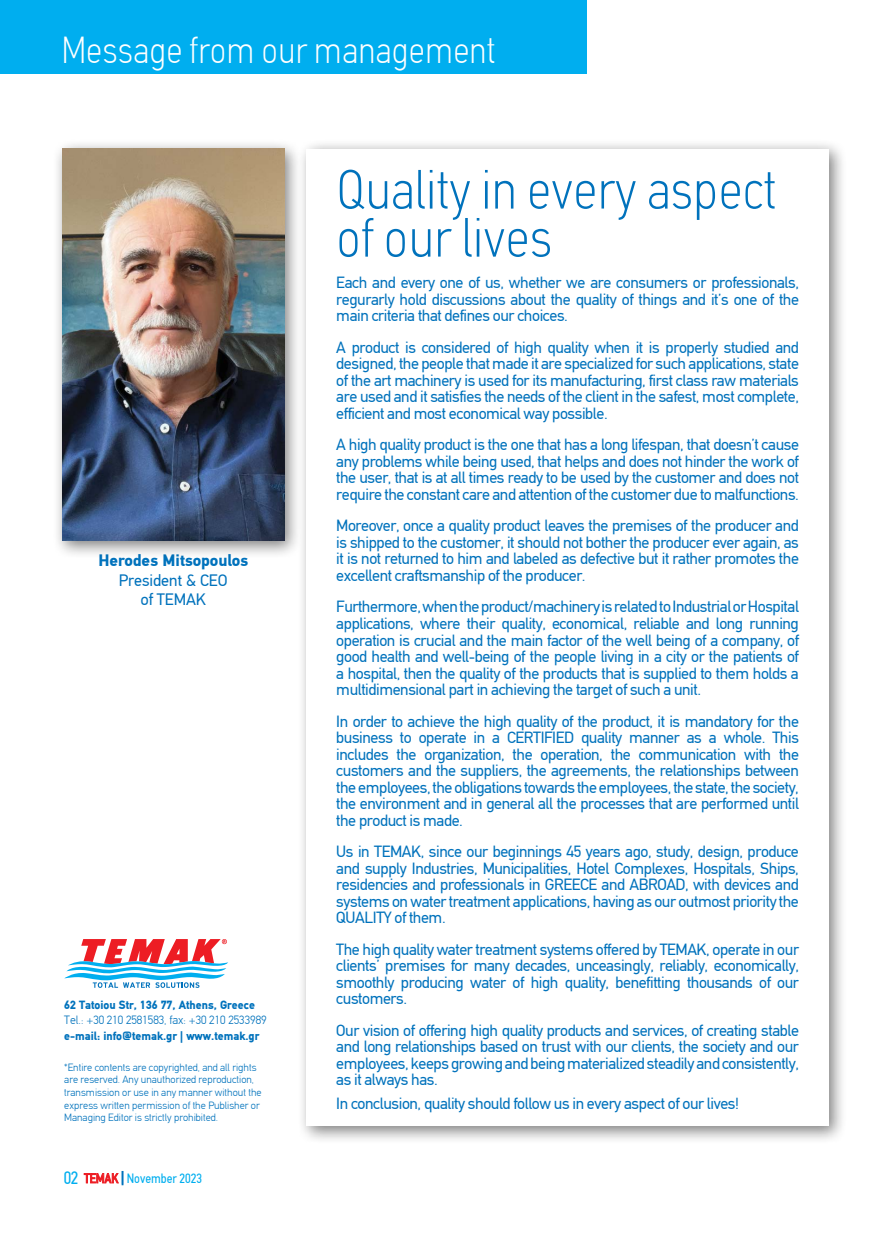
<style>
.page{position:relative;width:893px;height:1234px;background:#fff}
.page>*{position:absolute;margin:0;border:0;box-sizing:border-box;transform-origin:0 0}
.t1{font:100 condensed 55.5px/48px "PF Din Text";color:#0072bc}
.t2{font:100 condensed 37.5px "PF Din Text";color:#fff}
.t3{font:16.5px/19.5px "PF Din Text Pro";letter-spacing:-.005em;color:#0072bc;text-align:center}
.t4{font:700 16.5px "PF Din Text Pro";letter-spacing:-.005em;color:#0072bc}
.t5{font:16.2px/16.5px "PF Din Text";letter-spacing:-.025em;color:#0072bc;text-align:justify}
.t6{font:13.5px "PF Din Text Condensed";color:#00aeef}
.t7{font:900 12px "PF Din Text";color:#0072bc}
.t8{font:300 12px "PF Din Text";color:#0072bc}
.t9{font:300 10.5px/12.6px "PF Din Text";color:#0072bc}
.s1{font-size:18px}
.s2{color:#ed1d24}
.s3{color:#0072bc}
</style>
<div class="page">
<svg style="left:84px;top:1171px;width:39px;height:13px"></svg>
<div style="left:0;top:0;width:587px;height:73px;background:#00aeef"></div>
<div style="left:297px;top:139px;width:550px;height:1004px;background:#000;opacity:.5"></div>
<div style="left:306px;top:149px;width:523px;height:976px;background:#fff"></div>
<div style="left:53px;top:139px;width:250px;height:419px;background:#000;opacity:.5"></div>
<img style="left:62px;top:149px;width:222px;height:391px">
<svg style="left:64px;top:939px;width:164px;height:48px"></svg>
<h2 class="t2" style="left:61px;top:28px;width:435px">Message from our management</h2>
<p class="t4" style="left:98px;top:550px;width:151px">Herodes Mitsopoulos</p>
<p class="t3" style="left:119px;top:570px;width:110px">President &amp; CEO of TEMAK</p>
<p class="t7" style="left:64px;top:997px;width:192px">62 Tatoiou Str, 136 77, Athens, Greece</p>
<p class="t8" style="left:64px;top:1012px;width:204px">Tel.: +30 210 2581583, fax: +30 210 2533989</p>
<p class="t7" style="left:64px;top:1028px;width:197px">e-mail: info@temak.gr | www.temak.gr</p>
<p class="t9" style="left:64px;top:1060px;width:199px">*Entire contents are copyrighted, and all rights are reserved. Any unauthorized reproduction, transmission or use in any manner without the express written permission of the Publisher or Managing Editor is strictly prohibited.</p>
<p class="t6" style="left:64px;top:1170px;width:140px"><span class="s1">02</span> <span class="s2">TEMAK</span> <span class="s3">|</span> November 2023</p>
<h1 class="t1" style="left:336px;top:166px;width:441px">Quality in every aspect of our lives</h1>
<p class="t5" style="left:336px;top:274px;width:464px">Each and every one of us, whether we are consumers or professionals, regurarly hold discussions about the quality of things and it’s one of the main criteria that defines our choices.</p>
<p class="t5" style="left:336px;top:339px;width:464px">A product is considered of high quality when it is properly studied and designed, the people that made it are specialized for such applications, state of the art machinery is used for its manufacturing, first class raw materials are used and it satisfies the needs of the client in the safest, most complete, efficient and most economical way possible.</p>
<p class="t5" style="left:336px;top:436px;width:464px">A high quality product is the one that has a long lifespan, that doesn’t cause any problems while being used, that helps and does not hinder the work of the user, that is at all times ready to be used by the customer and does not require the constant care and attention of the customer due to malfunctions.</p>
<p class="t5" style="left:336px;top:517px;width:464px">Moreover, once a quality product leaves the premises of the producer and is shipped to the customer, it should not bother the producer ever again, as it is not returned to him and labeled as defective but it rather promotes the excellent craftsmanship of the producer.</p>
<p class="t5" style="left:336px;top:598px;width:464px">Furthermore, when the product/machinery is related to Industrial or Hospital applications, where their quality, economical, reliable and long running operation is crucial and the main factor of the well being of a company, of good health and well-being of the people living in a city or the patients of a hospital, then the quality of the products that is supplied to them holds a multidimensional part in achieving the target of such a unit.</p>
<p class="t5" style="left:336px;top:712px;width:464px">In order to achieve the high quality of the product, it is mandatory for the business to operate in a CERTIFIED quality manner as a whole. This includes the organization, the operation, the communication with the customers and the suppliers, the agreements, the relationships between the employees, the obligations towards the employees, the state, the society, the environment and in general all the processes that are performed until the product is made.</p>
<p class="t5" style="left:336px;top:843px;width:464px">Us in TEMAK, since our beginnings 45 years ago, study, design, produce and supply Industries, Municipalities, Hotel Complexes, Hospitals, Ships, residencies and professionals in GREECE and ABROAD, with devices and systems on water treatment applications, having as our outmost priority the QUALITY of them.</p>
<p class="t5" style="left:336px;top:940px;width:464px">The high quality water treatment systems offered by TEMAK, operate in our clients’ premises for many decades, unceasingly, reliably, economically, smoothly producing water of high quality, benefitting thousands of our customers.</p>
<p class="t5" style="left:336px;top:1021px;width:464px">Our vision of offering high quality products and services, of creating stable and long relationships based on trust with our clients, the society and our employees, keeps growing and being materialized steadily and consistently, as it always has.</p>
<p class="t5" style="left:336px;top:1095px;width:404px">In conclusion, quality should follow us in every aspect of our lives!</p>
</div>
